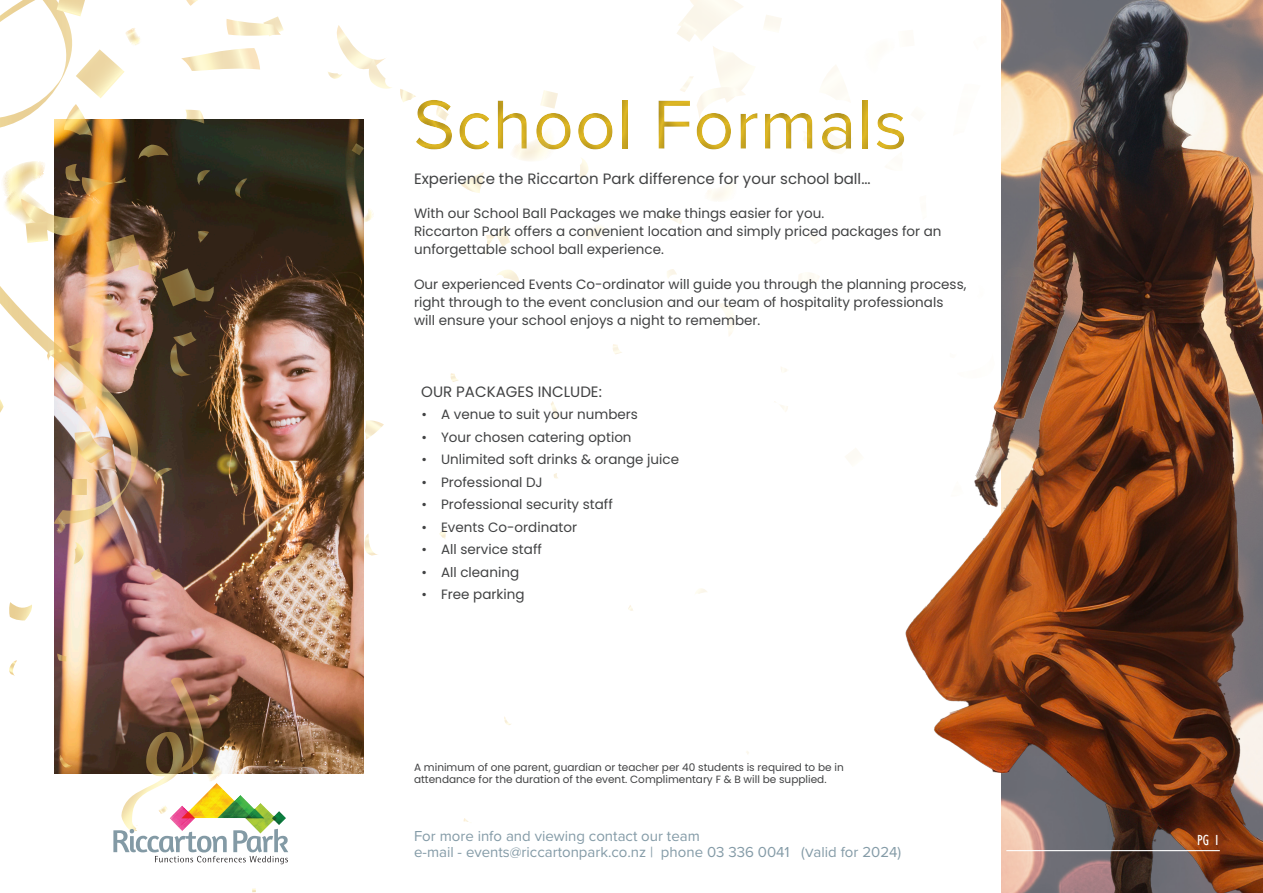
<style>
.page{position:relative;width:1263px;height:893px;background:#fff}
.page>*{position:absolute;margin:0;border:0;box-sizing:border-box;transform-origin:0 0}
.t1{font:72px "Proxima Nova";letter-spacing:.01em;color:#dfb825}
.t2{font:15px "Proxima Nova";color:#849ba7}
.t3{font:15px "Poppins";color:#414243}
.t4{font:condensed 15px "Gill Sans";color:#fff}
.t5{font:13.5px "Poppins";color:#414243}
.t6{font:10.5px "Poppins";color:#414243}
</style>
<div class="page">
<img style="left:905px;top:0;width:358px;height:893px">
<img style="left:54px;top:119px;width:310px;height:655px">
<div style="left:402px;top:81px;width:517px;height:88px;background:#231f20;opacity:.5"></div>
<img style="left:0;top:0;width:167px;height:526px">
<img style="left:259px;top:543px;width:56px;height:39px">
<svg style="left:186px;top:0;width:12px;height:6px"></svg>
<svg style="left:57px;top:0;width:30px;height:16px"></svg>
<svg style="left:1156px;top:13px;width:19px;height:17px"></svg>
<svg style="left:764px;top:15px;width:18px;height:16px"></svg>
<svg style="left:226px;top:16px;width:58px;height:20px"></svg>
<svg style="left:122px;top:27px;width:24px;height:23px"></svg>
<svg style="left:973px;top:36px;width:14px;height:15px"></svg>
<svg style="left:1059px;top:8px;width:75px;height:76px;background:#58585f"></svg>
<svg style="left:905px;top:30px;width:10px;height:44px"></svg>
<svg style="left:181px;top:48px;width:79px;height:23px"></svg>
<svg style="left:76px;top:49px;width:49px;height:49px"></svg>
<svg style="left:1066px;top:67px;width:18px;height:18px"></svg>
<svg style="left:328px;top:25px;width:64px;height:64px"></svg>
<svg style="left:1174px;top:72px;width:32px;height:37px"></svg>
<svg style="left:819px;top:65px;width:32px;height:38px"></svg>
<svg style="left:400px;top:89px;width:16px;height:13px"></svg>
<svg style="left:540px;top:90px;width:18px;height:19px"></svg>
<svg style="left:676px;top:0;width:80px;height:121px"></svg>
<svg style="left:953px;top:84px;width:28px;height:52px"></svg>
<svg style="left:436px;top:105px;width:13px;height:16px"></svg>
<svg style="left:910px;top:106px;width:16px;height:16px"></svg>
<svg style="left:185px;top:110px;width:19px;height:14px"></svg>
<svg style="left:64px;top:104px;width:28px;height:32px"></svg>
<svg style="left:1077px;top:96px;width:70px;height:65px;background:#3a3332"></svg>
<svg style="left:802px;top:131px;width:10px;height:14px"></svg>
<svg style="left:825px;top:130px;width:29px;height:24px"></svg>
<svg style="left:509px;top:128px;width:49px;height:41px"></svg>
<svg style="left:352px;top:143px;width:12px;height:12px"></svg>
<svg style="left:1020px;top:131px;width:32px;height:49px;background:#e8c496"></svg>
<svg style="left:1154px;top:140px;width:32px;height:35px"></svg>
<svg style="left:884px;top:151px;width:19px;height:18px"></svg>
<svg style="left:577px;top:157px;width:12px;height:23px"></svg>
<svg style="left:461px;top:172px;width:23px;height:21px"></svg>
<svg style="left:234px;top:178px;width:13px;height:21px"></svg>
<svg style="left:707px;top:184px;width:25px;height:17px"></svg>
<svg style="left:919px;top:195px;width:8px;height:25px"></svg>
<svg style="left:361px;top:208px;width:13px;height:16px"></svg>
<svg style="left:665px;top:213px;width:17px;height:12px"></svg>
<svg style="left:583px;top:218px;width:28px;height:28px"></svg>
<svg style="left:808px;top:231px;width:14px;height:13px"></svg>
<svg style="left:1159px;top:230px;width:25px;height:27px"></svg>
<svg style="left:485px;top:226px;width:25px;height:28px"></svg>
<svg style="left:667px;top:269px;width:10px;height:9px"></svg>
<svg style="left:497px;top:270px;width:23px;height:14px"></svg>
<svg style="left:1001px;top:267px;width:42px;height:21px"></svg>
<svg style="left:798px;top:273px;width:22px;height:15px"></svg>
<svg style="left:976px;top:284px;width:10px;height:16px"></svg>
<img style="left:0;top:145px;width:216px;height:178px">
<svg style="left:715px;top:303px;width:20px;height:33px"></svg>
<svg style="left:613px;top:344px;width:9px;height:10px"></svg>
<svg style="left:1059px;top:348px;width:10px;height:11px"></svg>
<svg style="left:47px;top:333px;width:48px;height:28px"></svg>
<svg style="left:169px;top:332px;width:28px;height:44px"></svg>
<svg style="left:949px;top:351px;width:46px;height:30px"></svg>
<svg style="left:781px;top:367px;width:6px;height:5px"></svg>
<svg style="left:1026px;top:361px;width:10px;height:21px"></svg>
<svg style="left:450px;top:373px;width:8px;height:9px"></svg>
<svg style="left:73px;top:397px;width:14px;height:14px"></svg>
<svg style="left:774px;top:401px;width:14px;height:11px"></svg>
<svg style="left:0;top:399px;width:4px;height:14px"></svg>
<svg style="left:551px;top:401px;width:8px;height:17px"></svg>
<svg style="left:1101px;top:396px;width:20px;height:36px"></svg>
<svg style="left:365px;top:420px;width:19px;height:20px"></svg>
<svg style="left:998px;top:433px;width:10px;height:14px"></svg>
<svg style="left:74px;top:431px;width:37px;height:32px"></svg>
<svg style="left:845px;top:448px;width:15px;height:14px"></svg>
<svg style="left:553px;top:473px;width:5px;height:6px"></svg>
<svg style="left:154px;top:468px;width:18px;height:18px"></svg>
<svg style="left:336px;top:475px;width:6px;height:7px"></svg>
<div style="left:72px;top:479px;width:15px;height:16px;background:#edcb86"></div>
<svg style="left:230px;top:482px;width:10px;height:13px"></svg>
<svg style="left:950px;top:480px;width:14px;height:17px"></svg>
<svg style="left:1114px;top:505px;width:22px;height:21px"></svg>
<svg style="left:56px;top:517px;width:11px;height:17px"></svg>
<svg style="left:439px;top:529px;width:7px;height:10px"></svg>
<svg style="left:364px;top:534px;width:14px;height:22px"></svg>
<svg style="left:74px;top:542px;width:10px;height:22px"></svg>
<svg style="left:1153px;top:447px;width:56px;height:198px;background:#442010"></svg>
<svg style="left:151px;top:568px;width:12px;height:12px"></svg>
<svg style="left:205px;top:568px;width:16px;height:16px"></svg>
<svg style="left:695px;top:588px;width:12px;height:6px"></svg>
<svg style="left:1044px;top:595px;width:7px;height:8px"></svg>
<svg style="left:327px;top:595px;width:17px;height:24px"></svg>
<svg style="left:628px;top:605px;width:5px;height:6px"></svg>
<svg style="left:9px;top:602px;width:23px;height:19px"></svg>
<svg style="left:57px;top:653px;width:10px;height:8px"></svg>
<svg style="left:9px;top:660px;width:8px;height:16px"></svg>
<svg style="left:1176px;top:712px;width:4px;height:4px"></svg>
<svg style="left:504px;top:717px;width:7px;height:8px"></svg>
<svg style="left:58px;top:755px;width:15px;height:13px"></svg>
<svg style="left:463px;top:818px;width:8px;height:5px"></svg>
<svg style="left:1175px;top:875px;width:8px;height:5px"></svg>
<svg style="left:252px;top:889px;width:4px;height:3px"></svg>
<img style="left:113px;top:677px;width:175px;height:187px">
<img style="left:170px;top:783px;width:116px;height:51px">
<hr style="left:1006px;top:850px;width:214px;height:1px;background:#fff">
<h1 class="t1" style="left:413px;top:71px;width:496px">School Formals</h1>
<p class="t3" style="left:414px;top:170px;width:458px">Experience the Riccarton Park difference for your school ball...</p>
<p class="t5" style="left:414px;top:206px;width:412px">With our School Ball Packages we make things easier for you.</p>
<p class="t5" style="left:414px;top:224px;width:529px">Riccarton Park offers a convenient location and simply priced packages for an</p>
<p class="t5" style="left:414px;top:242px;width:251px">unforgettable school ball experience.</p>
<p class="t5" style="left:414px;top:276px;width:554px">Our experienced Events Co-ordinator will guide you through the planning process,</p>
<p class="t5" style="left:414px;top:294px;width:531px">right through to the event conclusion and our team of hospitality professionals</p>
<p class="t5" style="left:414px;top:312px;width:348px">will ensure your school enjoys a night to remember.</p>
<p class="t3" style="left:421px;top:383px;width:182px">OUR PACKAGES INCLUDE:</p>
<p class="t5" style="left:422px;top:406px;width:218px">• A venue to suit your numbers</p>
<p class="t5" style="left:422px;top:429px;width:212px">• Your chosen catering option</p>
<p class="t5" style="left:422px;top:451px;width:259px">• Unlimited soft drinks &amp; orange juice</p>
<p class="t5" style="left:422px;top:474px;width:123px">• Professional DJ</p>
<p class="t5" style="left:422px;top:496px;width:193px">• Professional security staff</p>
<p class="t5" style="left:422px;top:519px;width:157px">• Events Co-ordinator</p>
<p class="t5" style="left:422px;top:541px;width:122px">• All service staff</p>
<p class="t5" style="left:422px;top:564px;width:99px">• All cleaning</p>
<p class="t5" style="left:422px;top:586px;width:105px">• Free parking</p>
<p class="t6" style="left:414px;top:761px;width:431px">A minimum of one parent, guardian or teacher per 40 students is required to be in</p>
<p class="t6" style="left:414px;top:774px;width:414px">attendance for the duration of the event. Complimentary F &amp; B will be supplied.</p>
<p class="t2" style="left:414px;top:825px;width:287px">For more info and viewing contact our team</p>
<p class="t4" style="left:1197px;top:831px;width:24px">PG 1</p>
<p class="t2" style="left:414px;top:841px;width:489px">e-mail - events@riccartonpark.co.nz | phone 03 336 0041 (Valid for 2024)</p>
</div>
